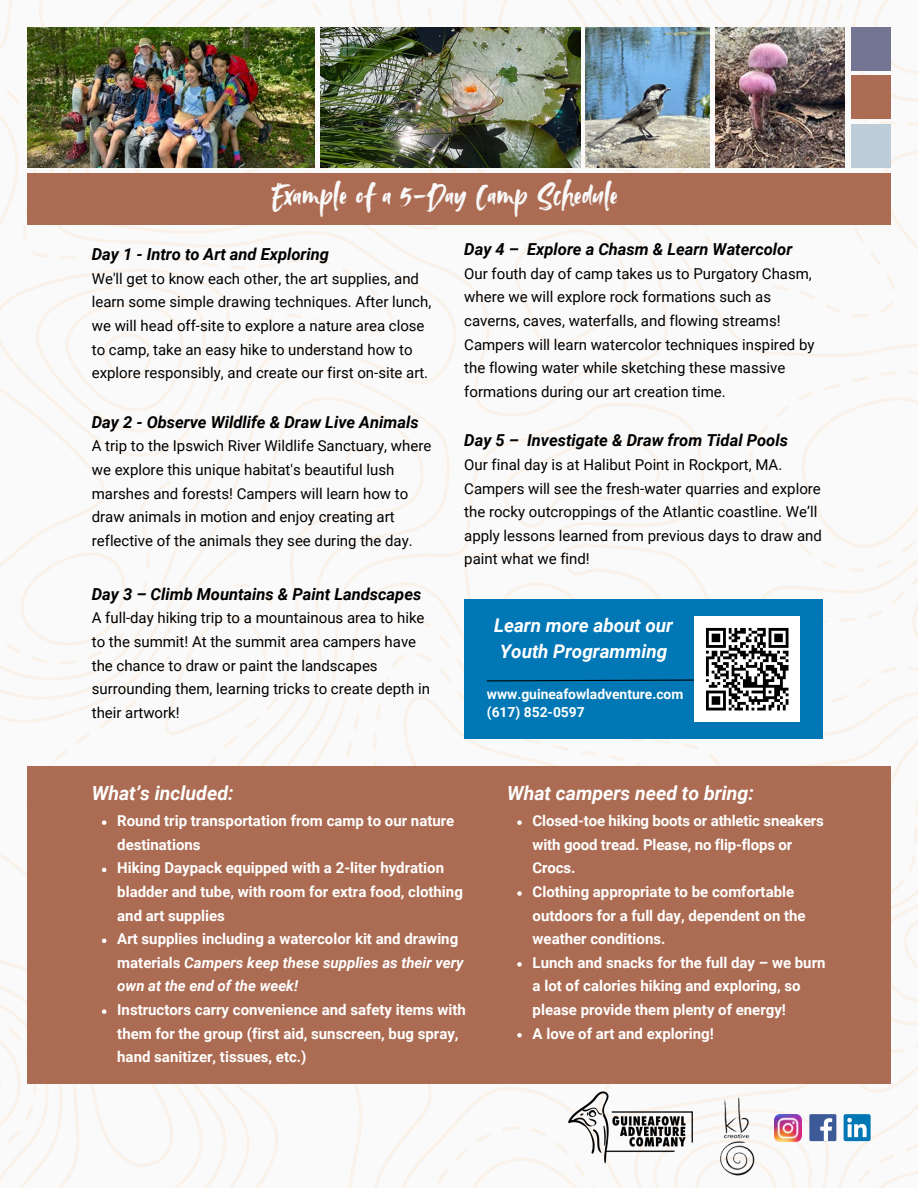
<style>
.page{position:relative;width:918px;height:1188px;background:#fff}
.page>*{position:absolute;margin:0;border:0;box-sizing:border-box;transform-origin:0 0}
.t1{font:34.35px "Avallon";color:#fafafa}
.t2{font:italic 700 19.5px "Roboto";color:#fff}
.t3{font:italic 700 18.9px/25.5px "Roboto";color:#fff;text-align:center}
.t4{font:italic 700 16.5px "Roboto";color:#000}
.t5{font:15px/23.7px "Roboto";color:#000}
.t6{font:700 15px/23.7px "Roboto";color:#fff}
.t7{font:italic 700 15px/23.7px "Roboto";color:#fff}
.t8{font:700 13.8px/18.5px "Roboto";color:#fff}
.s1{font-style:normal}
</style>
<div class="page">
<img style="left:0;top:0;width:918px;height:1188px">
<img style="left:320px;top:27px;width:260px;height:141px">
<img style="left:715px;top:27px;width:130px;height:141px">
<img style="left:585px;top:27px;width:124px;height:141px">
<div style="left:27px;top:173px;width:864px;height:52px;background:#ac6c53"></div>
<img style="left:27px;top:27px;width:288px;height:141px">
<div style="left:851px;top:27px;width:40px;height:43px;background:#747493"></div>
<div style="left:851px;top:76px;width:40px;height:43px;background:#ac6c53"></div>
<div style="left:851px;top:125px;width:40px;height:43px;background:#bcccd8"></div>
<div style="left:27px;top:767px;width:864px;height:317px;background:#ac6c53"></div>
<div style="left:809px;top:1114px;width:27px;height:27px;background:#3d5a98"></div>
<svg style="left:820px;top:1118px;width:12px;height:23px"></svg>
<img style="left:775px;top:1114px;width:27px;height:27px">
<div style="left:844px;top:1114px;width:27px;height:27px;background:#0177b5;border-radius:2px"></div>
<svg style="left:847px;top:1118px;width:20px;height:19px"></svg>
<img style="left:565px;top:1088px;width:131px;height:80px">
<img style="left:710px;top:1092px;width:51px;height:89px">
<div style="left:464px;top:600px;width:359px;height:139px;background:#0177b5"></div>
<div style="left:695px;top:617px;width:105px;height:105px;background:#fff"></div>
<svg style="left:486px;top:627px;width:303px;height:85px"></svg>
<svg style="left:517px;top:820px;width:5px;height:5px"></svg>
<svg style="left:517px;top:891px;width:5px;height:5px"></svg>
<svg style="left:517px;top:962px;width:5px;height:5px"></svg>
<svg style="left:517px;top:1033px;width:5px;height:5px"></svg>
<svg style="left:102px;top:820px;width:4px;height:5px"></svg>
<svg style="left:102px;top:868px;width:4px;height:4px"></svg>
<svg style="left:102px;top:939px;width:4px;height:4px"></svg>
<svg style="left:102px;top:1009px;width:4px;height:5px"></svg>
<p class="t1" style="left:272px;top:175px;width:347px">Example of a 5-Day Camp Schedule</p>
<p class="t4" style="left:92px;top:245px;width:239px">Day 1 - Intro to Art and Exploring</p>
<h2 class="t5" style="left:92px;top:267px;width:341px">We'll get to know each other, the art supplies, and learn some simple drawing techniques. After lunch, we will head off-site to explore a nature area close to camp, take an easy hike to understand how to explore responsibly, and create our first on-site art.</h2>
<p class="t4" style="left:92px;top:412px;width:328px">Day 2 - Observe Wildlife &amp; Draw Live Animals</p>
<h3 class="t5" style="left:92px;top:434px;width:341px">A trip to the Ipswich River Wildlife Sanctuary, where we explore this unique habitat's beautiful lush marshes and forests! Campers will learn how to draw animals in motion and enjoy creating art</h3>
<h2 class="t5" style="left:92px;top:529px;width:322px">reflective of the animals they see during the day.</h2>
<h2 class="t4" style="left:92px;top:585px;width:331px">Day 3 – Climb Mountains &amp; Paint Landscapes</h2>
<h2 class="t5" style="left:92px;top:606px;width:334px">A full-day hiking trip to a mountainous area to hike to the summit! At the summit area campers have the chance to draw or paint the landscapes</h2>
<p class="t5" style="left:92px;top:677px;width:340px">surrounding them, learning tricks to create depth in their artwork!</p>
<p class="t4" style="left:464px;top:240px;width:56px">Day 4 –</p>
<p class="t4" style="left:527px;top:240px;width:267px">Explore a Chasm &amp; Learn Watercolor</p>
<p class="t5" style="left:464px;top:262px;width:349px">Our fouth day of camp takes us to Purgatory Chasm, where we will explore rock formations such as</p>
<p class="t5" style="left:464px;top:309px;width:352px">caverns, caves, waterfalls, and flowing streams!<br>Campers will learn watercolor techniques inspired by the flowing water while sketching these massive formations during our art creation time.</p>
<p class="t4" style="left:464px;top:431px;width:56px">Day 5 –</p>
<p class="t4" style="left:527px;top:431px;width:262px">Investigate &amp; Draw from Tidal Pools</p>
<p class="t5" style="left:464px;top:453px;width:320px">Our final day is at Halibut Point in Rockport, MA.</p>
<p class="t5" style="left:464px;top:477px;width:359px">Campers will see the fresh-water quarries and explore the rocky outcroppings of the Atlantic coastline. We’ll apply lessons learned from previous days to draw and paint what we find!</p>
<p class="t3" style="left:494px;top:613px;width:180px">Learn more about our<br>Youth Programming</p>
<p class="t8" style="left:487px;top:685px;width:198px">www.guineafowladventure.com (617) 852-0597</p>
<p class="t2" style="left:92px;top:782px;width:143px">What’s included:</p>
<p class="t6" style="left:117px;top:809px;width:339px">Round trip transportation from camp to our nature destinations</p>
<p class="t6" style="left:117px;top:856px;width:347px">Hiking Daypack equipped with a 2-liter hydration bladder and tube, with room for extra food, clothing and art supplies</p>
<p class="t7" style="left:117px;top:927px;width:348px"><span class="s1">Art supplies including a watercolor kit and drawing materials</span> Campers keep these supplies as their very own at the end of the week!</p>
<p class="t6" style="left:117px;top:998px;width:350px">Instructors carry convenience and safety items with them for the group (first aid, sunscreen, bug spray, hand sanitizer, tissues, etc.)</p>
<p class="t2" style="left:507px;top:782px;width:248px">What campers need to bring:</p>
<p class="t6" style="left:533px;top:809px;width:293px">Closed-toe hiking boots or athletic sneakers with good tread. Please, no flip-flops or<br>Crocs.</p>
<p class="t6" style="left:533px;top:880px;width:275px">Clothing appropriate to be comfortable outdoors for a full day, dependent on the weather conditions.</p>
<h2 class="t6" style="left:533px;top:951px;width:294px">Lunch and snacks for the full day – we burn a lot of calories hiking and exploring, so please provide them plenty of energy!</h2>
<p class="t6" style="left:533px;top:1022px;width:183px">A love of art and exploring!</p>
</div>
